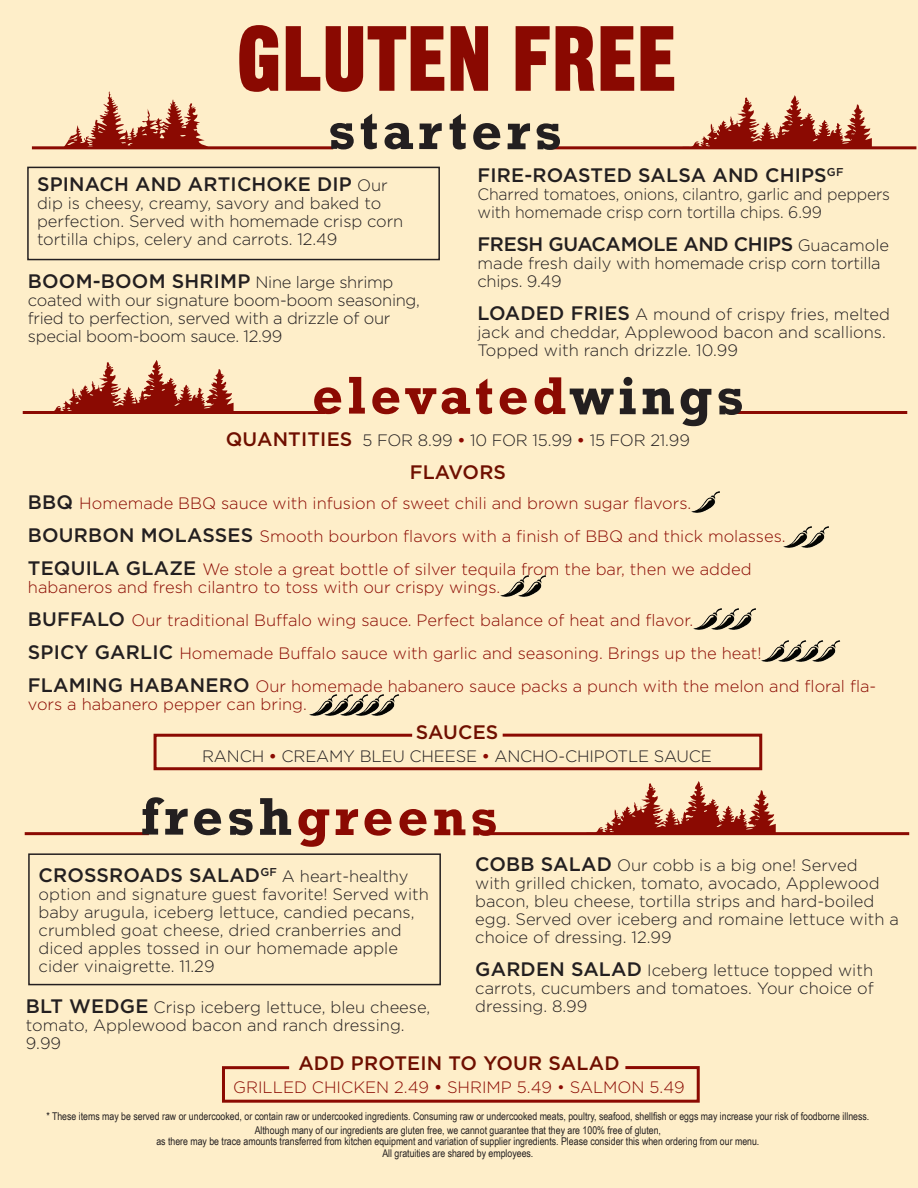
<style>
.page{position:relative;width:918px;height:1188px;background:#feeec9}
.page>*{position:absolute;margin:0;border:0;box-sizing:border-box;transform-origin:0 0}
.t1{font:90px "Gothic Thirteen Std";color:#8b0a02}
.t2{font:700 54px "Rockwell";letter-spacing:.07em;color:#8b0a02}
.t3{font:700 54px "Rockwell";letter-spacing:.07em;color:#231f20}
.t4{font:500 19.5px "Gotham";letter-spacing:.01em;color:#231f20}
.t5{font:500 19.5px "Gotham";letter-spacing:.01em;color:#6f0f00}
.t6{font:500 19.5px "Gotham";letter-spacing:-.02em;color:#231f20}
.t7{font:300 16.5px/18px "Gotham";color:#231f20}
.t8{font:300 16.5px/33px "Gotham";color:#8b0a02}
.t9{font:300 16.5px/18px "Gotham";letter-spacing:-.02em;color:#231f20}
.t10{font:300 16.5px/18px "Gotham";color:#231f20;scale:.96 1}
.t11{font:10.65px/13.5px "Arial Narrow";color:#231f20;text-align:center}
.s1{font-weight:300;font-size:16.5px}
.s2{font-weight:500;font-size:19.5px}
.s3{color:#231f20}
.s4{font-weight:500;font-size:19.5px;color:#6f0f00}
.s5{font-weight:500;color:#8b0a02}
.s6{font-weight:500;font-size:19.5px;color:#231f20}
.s7{font-weight:500}
</style>
<div class="page">
<hr style="left:549px;top:146px;width:367px;height:3px;background:#8b0a02">
<hr style="left:32px;top:146px;width:301px;height:3px;background:#8b0a02">
<svg style="left:681px;top:95px;width:191px;height:52px"></svg>
<svg style="left:64px;top:91px;width:144px;height:56px"></svg>
<svg style="left:153px;top:733px;width:610px;height:38px"></svg>
<hr style="left:733px;top:411px;width:174px;height:3px;background:#8b0a02">
<hr style="left:23px;top:411px;width:302px;height:3px;background:#8b0a02">
<svg style="left:54px;top:360px;width:180px;height:51px"></svg>
<hr style="left:486px;top:832px;width:423px;height:3px;background:#8b0a02">
<hr style="left:25px;top:832px;width:124px;height:3px;background:#8b0a02">
<svg style="left:587px;top:781px;width:189px;height:52px"></svg>
<img style="left:692px;top:491px;width:28px;height:22px">
<img style="left:694px;top:615px;width:17px;height:15px">
<img style="left:309px;top:702px;width:15px;height:14px">
<img style="left:711px;top:608px;width:17px;height:22px">
<img style="left:761px;top:647px;width:17px;height:15px">
<img style="left:324px;top:694px;width:16px;height:22px">
<img style="left:784px;top:533px;width:17px;height:14px">
<img style="left:501px;top:582px;width:17px;height:15px">
<img style="left:801px;top:526px;width:28px;height:21px">
<img style="left:518px;top:575px;width:28px;height:22px">
<img style="left:728px;top:608px;width:28px;height:22px">
<img style="left:778px;top:640px;width:17px;height:22px">
<img style="left:340px;top:694px;width:15px;height:22px">
<img style="left:795px;top:640px;width:17px;height:22px">
<img style="left:355px;top:694px;width:16px;height:22px">
<img style="left:812px;top:640px;width:28px;height:22px">
<img style="left:371px;top:694px;width:28px;height:22px">
<div style="left:27px;top:167px;width:413px;height:93px;border:2px solid #231f20"></div>
<div style="left:28px;top:853px;width:413px;height:132px;border:2px solid #231f20"></div>
<svg style="left:222px;top:1066px;width:478px;height:37px"></svg>
<h1 class="t1" style="left:237px;top:3px;width:441px">GLUTEN FREE</h1>
<h2 class="t3" style="left:328px;top:98px;width:235px">starters</h2>
<p class="t4" style="left:37px;top:173px;width:352px">SPINACH AND ARTICHOKE DIP <span class="s1">Our</span></p>
<p class="t7" style="left:37px;top:195px;width:368px">dip is cheesy, creamy, savory and baked to perfection. Served with homemade crisp corn tortilla chips, celery and carrots. 12.49</p>
<p class="t4" style="left:28px;top:270px;width:367px">BOOM-BOOM SHRIMP <span class="s1">Nine large shrimp</span></p>
<p class="t9" style="left:28px;top:291px;width:394px">coated with our signature boom-boom seasoning, fried to perfection, served with a drizzle of our special boom-boom sauce. 12.99</p>
<p class="t4" style="left:478px;top:164px;width:367px">FIRE-ROASTED SALSA AND CHIPS<sup>GF</sup></p>
<p class="t10" style="left:478px;top:185px;width:431px">Charred tomatoes, onions, cilantro, garlic and peppers with homemade crisp corn tortilla chips. 6.99</p>
<p class="t6" style="left:478px;top:233px;width:413px">FRESH GUACAMOLE AND CHIPS <span class="s1">Guacamole</span></p>
<p class="t9" style="left:478px;top:254px;width:405px">made fresh daily with homemade crisp corn tortilla chips. 9.49</p>
<p class="t7" style="left:478px;top:305px;width:414px"><span class="s2">LOADED FRIES</span> A mound of crispy fries, melted jack and cheddar, Applewood bacon and scallions.<br>Topped with ranch drizzle. 10.99</p>
<h2 class="t2" style="left:312px;top:363px;width:433px">elevated<span class="s3">wings</span></h2>
<p class="t7" style="left:226px;top:431px;width:466px"><span class="s4">QUANTITIES</span> 5 FOR 8.99 <span class="s5">•</span> 10 FOR 15.99 <span class="s5">•</span> 15 FOR 21.99</p>
<p class="t5" style="left:410px;top:461px;width:98px">FLAVORS</p>
<p class="t8" style="left:28px;top:487px;width:759px"><span class="s6">BBQ</span> Homemade BBQ sauce with infusion of sweet chili and brown sugar flavors.<br><span class="s6">BOURBON MOLASSES</span> Smooth bourbon flavors with a finish of BBQ and thick molasses.<br><span class="s6">TEQUILA GLAZE</span> We stole a great bottle of silver tequila from the bar, then we added</p>
<p class="t8" style="left:28px;top:571px;width:850px">habaneros and fresh cilantro to toss with our crispy wings.<br><span class="s6">BUFFALO</span> Our traditional Buffalo wing sauce. Perfect balance of heat and flavor.<br><span class="s6">SPICY GARLIC</span> Homemade Buffalo sauce with garlic and seasoning. Brings up the heat!<br><span class="s6">FLAMING HABANERO</span> Our homemade habanero sauce packs a punch with the melon and floral fla-</p>
<p class="t8" style="left:28px;top:688px;width:281px">vors a habanero pepper can bring.</p>
<p class="t5" style="left:416px;top:721px;width:84px">SAUCES</p>
<p class="t7" style="left:202px;top:747px;width:511px">RANCH <span class="s5">•</span> CREAMY BLEU CHEESE <span class="s5">•</span> ANCHO-CHIPOTLE SAUCE</p>
<h2 class="t2" style="left:141px;top:784px;width:359px"><span class="s3">fresh</span>greens</h2>
<p class="t4" style="left:39px;top:864px;width:371px">CROSSROADS SALAD<sup>GF</sup> <span class="s1">A heart-healthy</span></p>
<p class="t7" style="left:39px;top:886px;width:392px">option and signature guest favorite! Served with baby arugula, iceberg lettuce, candied pecans, crumbled goat cheese, dried cranberries and diced apples tossed in our homemade apple cider vinaigrette. 11.29</p>
<p class="t7" style="left:26px;top:998px;width:406px"><span class="s2">BLT WEDGE</span> Crisp iceberg lettuce, bleu cheese, tomato, Applewood bacon and ranch dressing.<br>9.99</p>
<p class="t7" style="left:475px;top:856px;width:425px"><span class="s2">COBB SALAD</span> Our cobb is a big one! Served<br>with grilled chicken, tomato, avocado, Applewood bacon, bleu cheese, tortilla strips and hard-boiled egg. Served over iceberg and romaine lettuce with a choice of dressing. 12.99</p>
<p class="t7" style="left:475px;top:961px;width:400px;text-align:justify"><span class="s2">GARDEN SALAD</span> Iceberg lettuce topped with carrots, cucumbers and tomatoes. Your choice of dressing. 8.99</p>
<p class="t5" style="left:298px;top:1053px;width:323px">ADD PROTEIN TO YOUR SALAD</p>
<p class="t8" style="left:233px;top:1071px;width:453px">GRILLED CHICKEN 2.49 <span class="s7">•</span> SHRIMP 5.49 • SALMON 5.49</p>
<p class="t11" style="left:46px;top:1109px;width:824px">* These items may be served raw or undercooked, or contain raw or undercooked ingredients. Consuming raw or undercooked meats, poultry, seafood, shellfish or eggs may increase your risk of foodborne illness.<br>Although many of our ingredients are gluten free, we cannot guarantee that they are 100% free of gluten,</p>
<p class="t11" style="left:156px;top:1135px;width:605px;line-height:11.4px">as there may be trace amounts transferred from kitchen equipment and variation of supplier ingredients. Please consider this when ordering from our menu.<br>All gratuities are shared by employees.</p>
</div>
